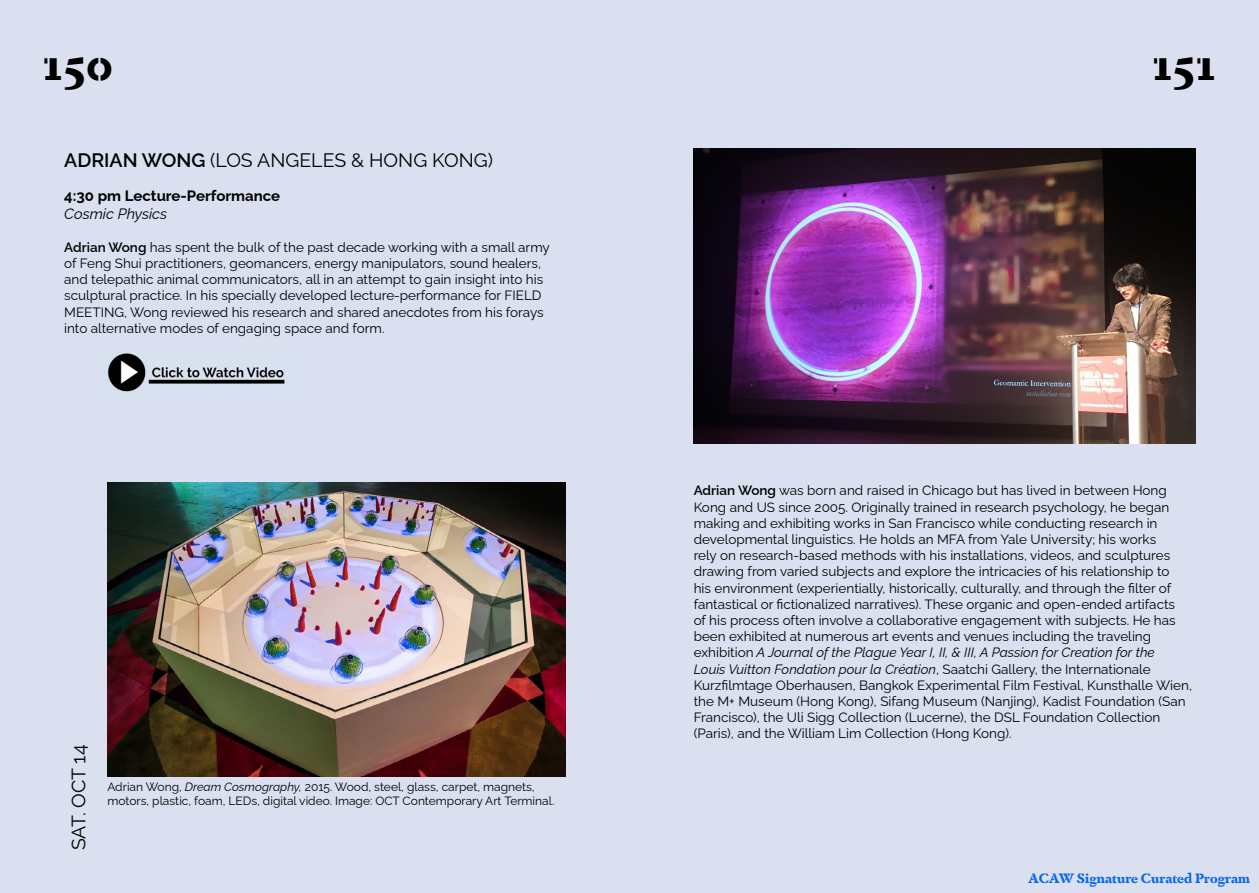
<style>
.page{position:relative;width:1259px;height:893px;background:#fff}
.page>*{position:absolute;margin:0;border:0;box-sizing:border-box;transform-origin:0 0}
.t1{font:700 46.5px "Dapifer Stencil";color:#000}
.t2{font:19.5px "Raleway";color:#000}
.t3{font:700 15px "Raleway";color:#000}
.t4{font:italic 15px "Raleway";color:#000}
.t5{font:13.5px/16.2px "Raleway";color:#000}
.t6{font:700 13.5px "Dapifer Stencil";color:#0665f1}
.t7{font:12px/14.4px "Raleway";color:#000}
.s1{font-weight:600}
.s2{font-style:italic}
</style>
<div class="page">
<div style="left:0;top:0;width:629px;height:893px;background:#dae0ef"></div>
<img style="left:107px;top:483px;width:459px;height:294px">
<div style="left:628px;top:0;width:631px;height:893px;background:#dae0ef"></div>
<img style="left:107px;top:353px;width:178px;height:39px">
<img style="left:693px;top:149px;width:502px;height:294px">
<h1 class="t1" style="left:43px;top:29px;width:72px">150</h1>
<h1 class="t1" style="left:1152px;top:29px;width:66px">151</h1>
<h2 class="t2" style="left:64px;top:145px;width:430px"><span class="s1">ADRIAN WONG</span> (LOS ANGELES &amp; HONG KONG)</h2>
<p class="t3" style="left:64px;top:184px;width:217px">4:30 pm Lecture-Performance</p>
<p class="t4" style="left:64px;top:202px;width:104px">Cosmic Physics</p>
<p class="t5" style="left:64px;top:237px;width:487px"><span class="s1">Adrian Wong</span> has spent the bulk of the past decade working with a small army of Feng Shui practitioners, geomancers, energy manipulators, sound healers, and telepathic animal communicators, all in an attempt to gain insight into his sculptural practice. In his specially developed lecture-performance for FIELD MEETING, Wong reviewed his research and shared anecdotes from his forays into alternative modes of engaging space and form.</p>
<h2 class="t2" style="left:63px;top:850px;width:107px;rotate:-90deg">SAT. OCT 14</h2>
<p class="t7" style="left:107px;top:778px;width:448px">Adrian Wong, <span class="s2">Dream Cosmography,</span> 2015. Wood, steel, glass, carpet, magnets, motors, plastic, foam, LEDs, digital video. Image: OCT Contemporary Art Terminal.</p>
<p class="t5" style="left:693px;top:481px;width:500px"><span class="s1">Adrian Wong</span> was born and raised in Chicago but has lived in between Hong Kong and US since 2005. Originally trained in research psychology, he began making and exhibiting works in San Francisco while conducting research in developmental linguistics. He holds an MFA from Yale University; his works<br>rely on research-based methods with his installations, videos, and sculptures drawing from varied subjects and explore the intricacies of his relationship to<br>his environment (experientially, historically, culturally, and through the filter of fantastical or fictionalized narratives). These organic and open-ended artifacts<br>of his process often involve a collaborative engagement with subjects. He has been exhibited at numerous art events and venues including the traveling exhibition <span class="s2">A Journal of the Plague Year I, II, &amp; III, A Passion for Creation for the<br>Louis Vuitton Fondation pour la Création</span>, Saatchi Gallery, the Internationale Kurzfilmtage Oberhausen, Bangkok Experimental Film Festival, Kunsthalle Wien, the M+ Museum (Hong Kong), Sifang Museum (Nanjing), Kadist Foundation (San Francisco), the Uli Sigg Collection (Lucerne), the DSL Foundation Collection (Paris), and the William Lim Collection (Hong Kong).</p>
<p class="t6" style="left:1028px;top:868px;width:223px">ACAW Signature Curated Program</p>
</div>
